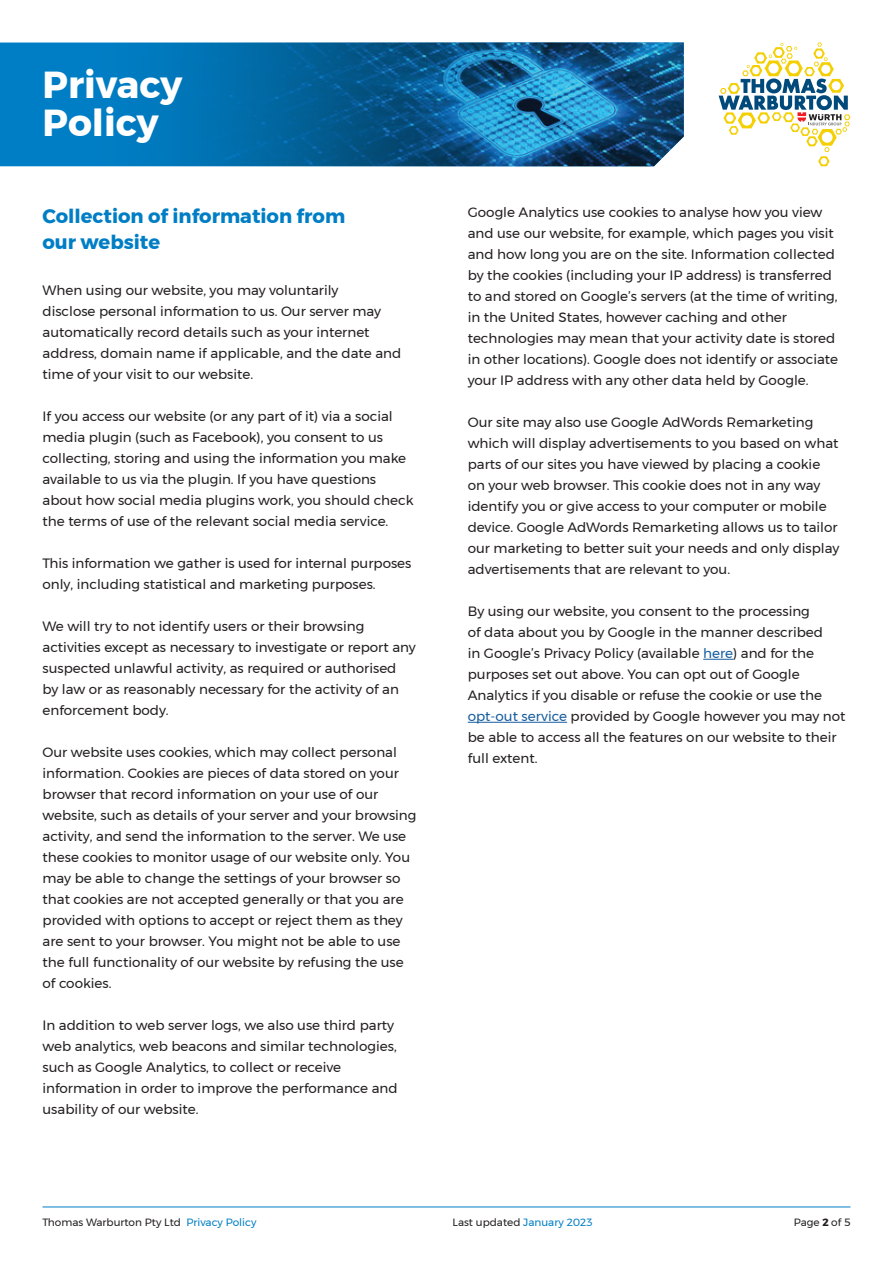
<style>
.page{position:relative;width:893px;height:1263px;background:#fff}
.page>*{position:absolute;margin:0;border:0;box-sizing:border-box;transform-origin:0 0}
.t1{font:700 37.5px/37.5px "Montserrat";color:#fff}
.t2{font:700 19.5px/25.5px "Montserrat";color:#007ec5}
.t3{font:13.5px/21px "Montserrat";color:#231f20}
.t4{font:10.5px "Montserrat";color:#231f20}
.s1{color:#175d9e}
.s2{color:#007ec5}
.s3{font-weight:700}
</style>
<div class="page">
<svg style="left:719px;top:43px;width:131px;height:123px"></svg>
<hr style="left:43px;top:1206px;width:807px;height:1px;background:#007ec5">
<hr style="left:703px;top:659px;width:30px;height:1px;background:#175d9e">
<hr style="left:468px;top:722px;width:99px;height:1px;background:#175d9e">
<div style="left:0;top:43px;width:65px;height:123px;background:#007ec5"></div>
<img style="left:65px;top:43px;width:619px;height:123px">
<h1 class="t1" style="left:43px;top:66px;width:141px">Privacy<br>Policy</h1>
<h2 class="t2" style="left:43px;top:203px;width:304px">Collection of information from our website</h2>
<p class="t3" style="left:43px;top:280px;width:360px">When using our website, you may voluntarily<br>disclose personal information to us. Our server may automatically record details such as your internet address, domain name if applicable, and the date and time of your visit to our website.</p>
<p class="t3" style="left:43px;top:406px;width:373px">If you access our website (or any part of it) via a social media plugin (such as Facebook), you consent to us collecting, storing and using the information you make available to us via the plugin. If you have questions about how social media plugins work, you should check the terms of use of the relevant social media service.</p>
<p class="t3" style="left:43px;top:553px;width:370px">This information we gather is used for internal purposes only, including statistical and marketing purposes.</p>
<p class="t3" style="left:43px;top:616px;width:375px">We will try to not identify users or their browsing activities except as necessary to investigate or report any suspected unlawful activity, as required or authorised<br>by law or as reasonably necessary for the activity of an enforcement body.</p>
<p class="t3" style="left:43px;top:742px;width:375px">Our website uses cookies, which may collect personal information. Cookies are pieces of data stored on your browser that record information on your use of our website, such as details of your server and your browsing activity, and send the information to the server. We use these cookies to monitor usage of our website only. You may be able to change the settings of your browser so that cookies are not accepted generally or that you are provided with options to accept or reject them as they are sent to your browser. You might not be able to use the full functionality of our website by refusing the use of cookies.</p>
<p class="t3" style="left:43px;top:1015px;width:357px">In addition to web server logs, we also use third party web analytics, web beacons and similar technologies, such as Google Analytics, to collect or receive information in order to improve the performance and usability of our website.</p>
<p class="t3" style="left:468px;top:202px;width:372px">Google Analytics use cookies to analyse how you view and use our website, for example, which pages you visit and how long you are on the site. Information collected by the cookies (including your IP address) is transferred to and stored on Google’s servers (at the time of writing, in the United States, however caching and other technologies may mean that your activity date is stored in other locations). Google does not identify or associate your IP address with any other data held by Google.</p>
<p class="t3" style="left:468px;top:412px;width:373px">Our site may also use Google AdWords Remarketing which will display advertisements to you based on what parts of our sites you have viewed by placing a cookie on your web browser. This cookie does not in any way identify you or give access to your computer or mobile device. Google AdWords Remarketing allows us to tailor our marketing to better suit your needs and only display advertisements that are relevant to you.</p>
<p class="t3" style="left:468px;top:601px;width:379px">By using our website, you consent to the processing<br>of data about you by Google in the manner described<br>in Google’s Privacy Policy (available <span class="s1">here</span>) and for the purposes set out above. You can opt out of Google Analytics if you disable or refuse the cookie or use the <span class="s1">opt-out service</span> provided by Google however you may not be able to access all the features on our website to their full extent.</p>
<p class="t4" style="left:43px;top:1214px;width:215px">Thomas Warburton Pty Ltd <span class="s2">Privacy Policy</span></p>
<p class="t4" style="left:794px;top:1214px;width:58px">Page <span class="s3">2</span> of 5</p>
<p class="t4" style="left:453px;top:1214px;width:141px">Last updated <span class="s2">January 2023</span></p>
</div>
